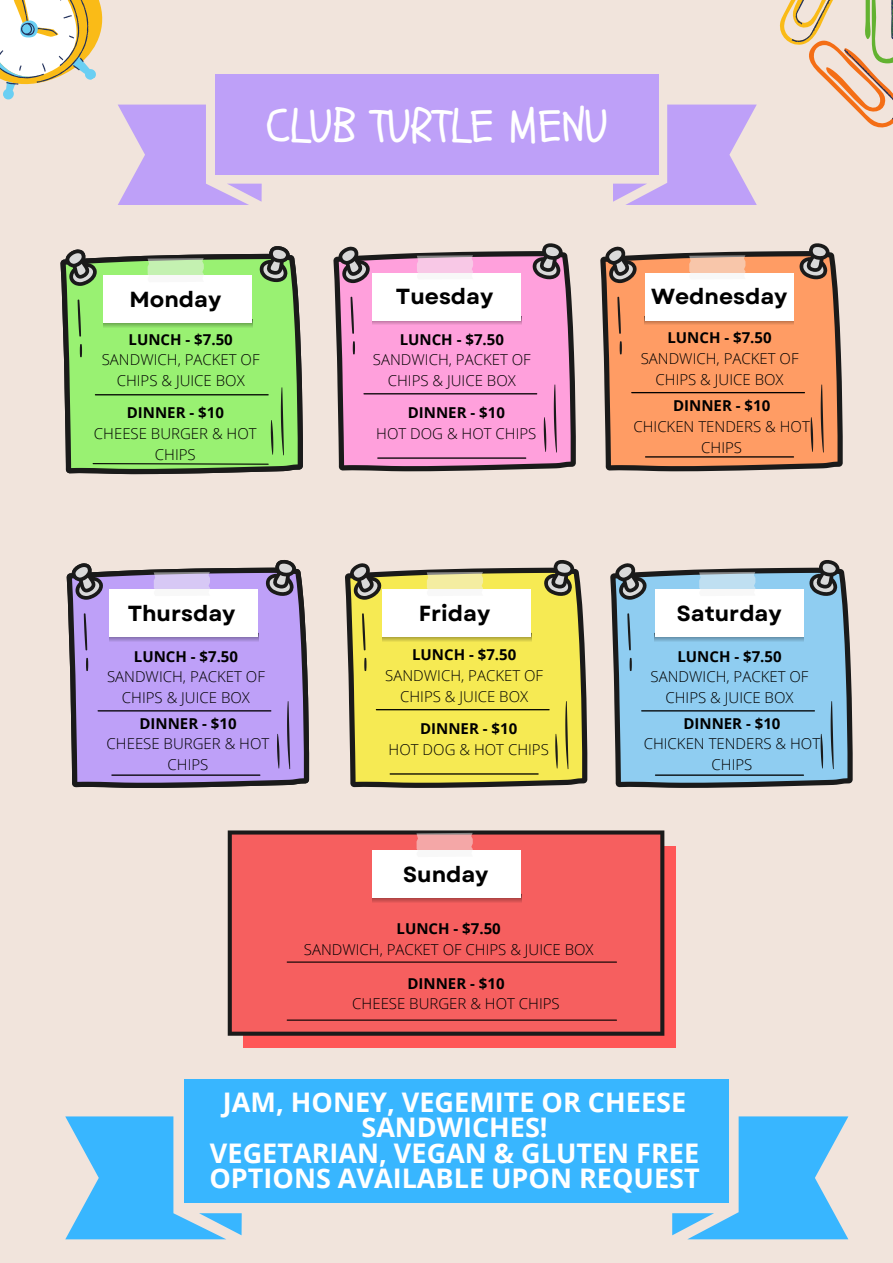
<style>
.page{position:relative;width:893px;height:1263px;background:#f1e4dc}
.page>*{position:absolute;margin:0;border:0;box-sizing:border-box;transform-origin:0 0}
.t1{font:46.88px "Schoolbell";color:#fff}
.t2{font:700 27px/25.3px "Open Sans";color:#fff;text-align:center}
.t3{font:700 21.83px "Garet";color:#000}
.t4{font:300 15px/20.9px "Open Sans";color:#000;text-align:center}
.t5{font:700 15px "Open Sans";color:#000}
</style>
<div class="page">
<svg style="left:60px;top:254px;width:243px;height:220px;background:#90db6e"></svg>
<svg style="left:259px;top:246px;width:31px;height:36px"></svg>
<svg style="left:65px;top:249px;width:32px;height:37px"></svg>
<svg style="left:78px;top:299px;width:3px;height:38px"></svg>
<svg style="left:80px;top:344px;width:2px;height:13px"></svg>
<svg style="left:281px;top:387px;width:3px;height:68px"></svg>
<svg style="left:271px;top:420px;width:2px;height:35px"></svg>
<svg style="left:103px;top:323px;width:149px;height:4px"></svg>
<div style="left:103px;top:276px;width:149px;height:47px;background:#fff"></div>
<svg style="left:147px;top:258px;width:57px;height:18px"></svg>
<hr style="left:95px;top:394px;width:173px;height:1px;background:#000">
<svg style="left:92px;top:462px;width:177px;height:3px"></svg>
<svg style="left:613px;top:105px;width:144px;height:100px"></svg>
<div style="left:215px;top:74px;width:443px;height:101px;background:#bea0f8"></div>
<svg style="left:0;top:0;width:262px;height:205px"></svg>
<svg style="left:779px;top:0;width:114px;height:127px"></svg>
<svg style="left:333px;top:251px;width:243px;height:220px;background:#e896c9"></svg>
<svg style="left:532px;top:243px;width:31px;height:36px"></svg>
<svg style="left:338px;top:246px;width:32px;height:37px"></svg>
<svg style="left:350px;top:296px;width:4px;height:38px"></svg>
<svg style="left:353px;top:341px;width:2px;height:14px"></svg>
<svg style="left:554px;top:384px;width:3px;height:69px"></svg>
<svg style="left:544px;top:417px;width:2px;height:35px"></svg>
<svg style="left:372px;top:320px;width:149px;height:4px"></svg>
<div style="left:372px;top:273px;width:149px;height:47px;background:#fff"></div>
<svg style="left:417px;top:255px;width:56px;height:18px"></svg>
<hr style="left:364px;top:393px;width:173px;height:1px;background:#000">
<hr style="left:378px;top:457px;width:148px;height:2px;background:#000">
<svg style="left:600px;top:251px;width:243px;height:220px;background:#e79262"></svg>
<svg style="left:799px;top:243px;width:31px;height:36px"></svg>
<svg style="left:605px;top:246px;width:32px;height:37px"></svg>
<svg style="left:617px;top:296px;width:4px;height:38px"></svg>
<svg style="left:619px;top:341px;width:3px;height:14px"></svg>
<svg style="left:820px;top:384px;width:4px;height:69px"></svg>
<svg style="left:810px;top:417px;width:3px;height:35px"></svg>
<svg style="left:645px;top:320px;width:148px;height:4px"></svg>
<div style="left:645px;top:273px;width:148px;height:47px;background:#fff"></div>
<svg style="left:689px;top:255px;width:56px;height:18px"></svg>
<svg style="left:67px;top:568px;width:242px;height:220px;background:#af95e0"></svg>
<svg style="left:266px;top:559px;width:30px;height:37px"></svg>
<svg style="left:72px;top:563px;width:31px;height:37px"></svg>
<svg style="left:84px;top:613px;width:3px;height:38px"></svg>
<svg style="left:86px;top:658px;width:2px;height:13px"></svg>
<svg style="left:287px;top:701px;width:3px;height:68px"></svg>
<svg style="left:277px;top:734px;width:2px;height:35px"></svg>
<svg style="left:109px;top:637px;width:149px;height:4px"></svg>
<div style="left:109px;top:589px;width:149px;height:48px;background:#fff"></div>
<svg style="left:154px;top:572px;width:56px;height:17px"></svg>
<svg style="left:345px;top:568px;width:242px;height:220px;background:#ded452"></svg>
<svg style="left:544px;top:560px;width:30px;height:36px"></svg>
<svg style="left:350px;top:563px;width:32px;height:37px"></svg>
<svg style="left:362px;top:613px;width:3px;height:38px"></svg>
<svg style="left:364px;top:658px;width:2px;height:13px"></svg>
<svg style="left:565px;top:701px;width:3px;height:68px"></svg>
<svg style="left:555px;top:734px;width:3px;height:35px"></svg>
<svg style="left:382px;top:637px;width:149px;height:4px"></svg>
<div style="left:382px;top:589px;width:149px;height:48px;background:#fff"></div>
<svg style="left:427px;top:572px;width:56px;height:17px"></svg>
<svg style="left:610px;top:568px;width:242px;height:220px;background:#86bbd9"></svg>
<svg style="left:809px;top:560px;width:31px;height:36px"></svg>
<svg style="left:615px;top:563px;width:32px;height:37px"></svg>
<svg style="left:627px;top:613px;width:4px;height:38px"></svg>
<svg style="left:629px;top:658px;width:3px;height:13px"></svg>
<svg style="left:830px;top:701px;width:3px;height:68px"></svg>
<svg style="left:820px;top:734px;width:3px;height:35px"></svg>
<svg style="left:655px;top:637px;width:148px;height:4px"></svg>
<div style="left:655px;top:589px;width:148px;height:48px;background:#fff"></div>
<svg style="left:699px;top:572px;width:56px;height:17px"></svg>
<hr style="left:631px;top:392px;width:173px;height:1px;background:#000">
<hr style="left:645px;top:456px;width:148px;height:1px;background:#000">
<hr style="left:98px;top:710px;width:173px;height:1px;background:#000">
<hr style="left:112px;top:774px;width:148px;height:2px;background:#000">
<hr style="left:376px;top:709px;width:173px;height:1px;background:#000">
<hr style="left:390px;top:773px;width:148px;height:1px;background:#000">
<hr style="left:641px;top:710px;width:173px;height:1px;background:#000">
<hr style="left:655px;top:774px;width:148px;height:2px;background:#000">
<div style="left:243px;top:846px;width:433px;height:201px;background:#ff5757"></div>
<svg style="left:228px;top:830px;width:436px;height:206px;fill:#f65f5f"></svg>
<svg style="left:372px;top:898px;width:149px;height:4px"></svg>
<div style="left:372px;top:850px;width:149px;height:48px;background:#fff"></div>
<svg style="left:416px;top:833px;width:57px;height:17px"></svg>
<hr style="left:287px;top:961px;width:329px;height:2px;background:#000">
<hr style="left:287px;top:1019px;width:329px;height:2px;background:#000">
<svg style="left:672px;top:1116px;width:176px;height:123px"></svg>
<div style="left:184px;top:1079px;width:544px;height:123px;background:#38b6ff"></div>
<svg style="left:65px;top:1116px;width:177px;height:123px"></svg>
<p class="t1" style="left:266px;top:95px;width:343px">CLUB TURTLE MENU</p>
<p class="t3" style="left:129px;top:284px;width:93px">Monday</p>
<p class="t5" style="left:129px;top:328px;width:106px">LUNCH - $7.50</p>
<p class="t4" style="left:102px;top:349px;width:159px">SANDWICH, PACKET OF<br>CHIPS &amp; JUICE BOX</p>
<p class="t5" style="left:127px;top:402px;width:99px">DINNER - $10</p>
<p class="t4" style="left:94px;top:422px;width:164px">CHEESE BURGER &amp; HOT<br>CHIPS</p>
<p class="t3" style="left:396px;top:281px;width:99px">Tuesday</p>
<p class="t3" style="left:651px;top:281px;width:138px">Wednesday</p>
<p class="t5" style="left:400px;top:328px;width:106px">LUNCH - $7.50</p>
<p class="t4" style="left:373px;top:349px;width:159px">SANDWICH, PACKET OF<br>CHIPS &amp; JUICE BOX</p>
<p class="t5" style="left:408px;top:402px;width:99px">DINNER - $10</p>
<p class="t4" style="left:376px;top:422px;width:162px">HOT DOG &amp; HOT CHIPS</p>
<p class="t5" style="left:667px;top:327px;width:106px">LUNCH - $7.50</p>
<p class="t4" style="left:640px;top:348px;width:159px">SANDWICH, PACKET OF<br>CHIPS &amp; JUICE BOX</p>
<p class="t5" style="left:673px;top:395px;width:99px">DINNER - $10</p>
<p class="t4" style="left:633px;top:416px;width:178px">CHICKEN TENDERS &amp; HOT<br>CHIPS</p>
<p class="t3" style="left:128px;top:597px;width:109px">Thursday</p>
<p class="t3" style="left:419px;top:597px;width:73px">Friday</p>
<p class="t3" style="left:677px;top:598px;width:106px">Saturday</p>
<p class="t5" style="left:134px;top:645px;width:106px">LUNCH - $7.50</p>
<p class="t4" style="left:107px;top:666px;width:159px">SANDWICH, PACKET OF<br>CHIPS &amp; JUICE BOX</p>
<p class="t5" style="left:139px;top:712px;width:99px">DINNER - $10</p>
<p class="t4" style="left:107px;top:733px;width:164px">CHEESE BURGER &amp; HOT<br>CHIPS</p>
<p class="t5" style="left:412px;top:644px;width:106px">LUNCH - $7.50</p>
<p class="t4" style="left:385px;top:665px;width:159px">SANDWICH, PACKET OF<br>CHIPS &amp; JUICE BOX</p>
<p class="t5" style="left:420px;top:718px;width:99px">DINNER - $10</p>
<p class="t4" style="left:388px;top:738px;width:162px">HOT DOG &amp; HOT CHIPS</p>
<p class="t3" style="left:403px;top:859px;width:87px">Sunday</p>
<p class="t5" style="left:396px;top:918px;width:106px">LUNCH - $7.50</p>
<p class="t4" style="left:304px;top:938px;width:291px">SANDWICH, PACKET OF CHIPS &amp; JUICE BOX</p>
<p class="t5" style="left:407px;top:972px;width:99px">DINNER - $10</p>
<p class="t4" style="left:352px;top:993px;width:209px">CHEESE BURGER &amp; HOT CHIPS</p>
<p class="t5" style="left:677px;top:645px;width:106px">LUNCH - $7.50</p>
<p class="t4" style="left:650px;top:666px;width:159px">SANDWICH, PACKET OF<br>CHIPS &amp; JUICE BOX</p>
<p class="t5" style="left:683px;top:712px;width:99px">DINNER - $10</p>
<p class="t4" style="left:644px;top:733px;width:178px">CHICKEN TENDERS &amp; HOT<br>CHIPS</p>
<p class="t2" style="left:223px;top:1089px;width:465px">JAM, HONEY, VEGEMITE OR CHEESE<br>SANDWICHES!</p>
<p class="t2" style="left:209px;top:1139px;width:492px;text-align:left">VEGETARIAN, VEGAN &amp; GLUTEN FREE<br>OPTIONS AVAILABLE UPON REQUEST</p>
</div>
